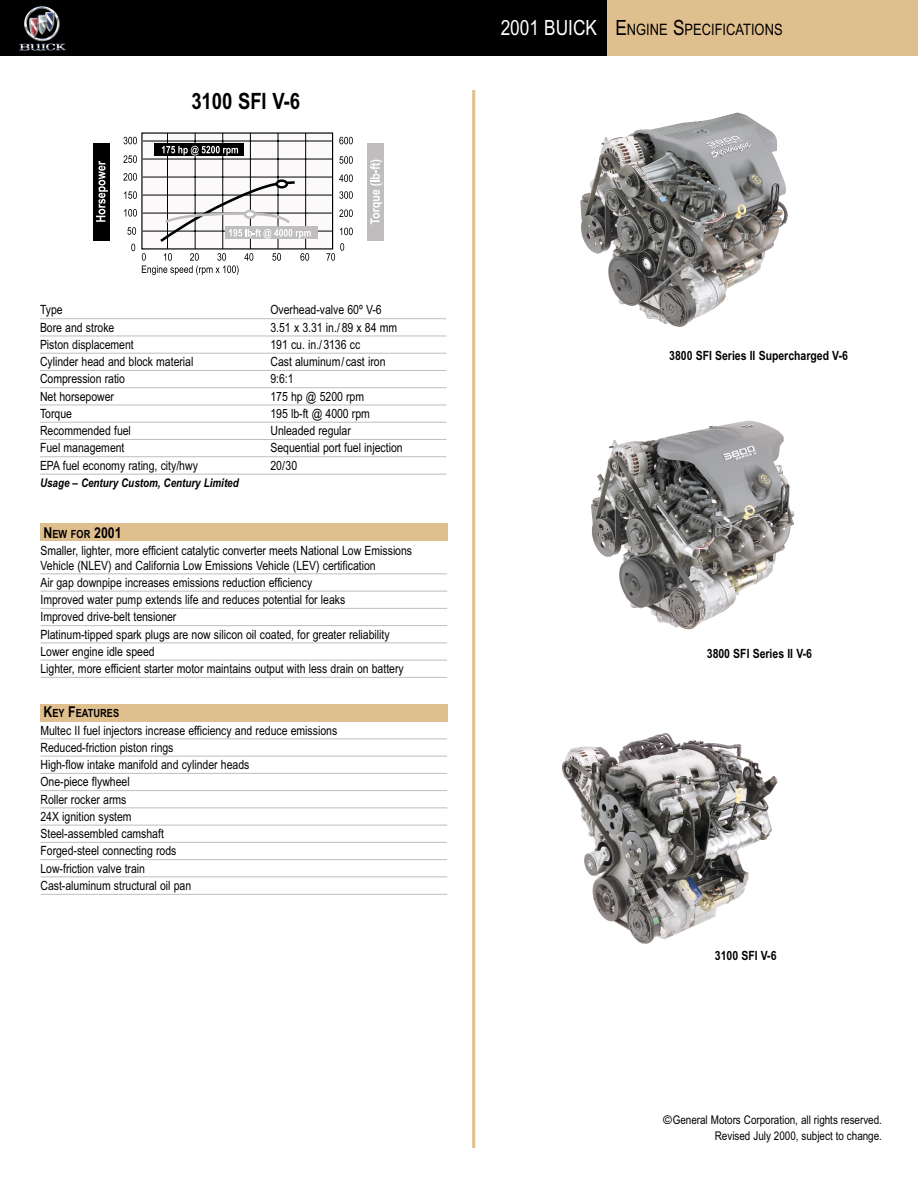
<style>
.page{position:relative;width:918px;height:1188px;background:#fff}
.page>*{position:absolute;margin:0;border:0;box-sizing:border-box;transform-origin:0 0}
.t1{font:700 22.5px "Arial Narrow";color:#000}
.t2{font:15.75px "Arial Narrow";color:#000}
.t3{font:700 15px "Arial Narrow";color:#000}
.t4{font:12.75px/17.2px "Arial Narrow";color:#000}
.t5{font:700 12.75px "Arial Narrow";color:#000}
.t6{font:12px/16.5px "Arial Narrow";color:#000;text-align:right}
.t7{font:italic 700 12px "Arial Narrow";color:#000}
.t8{font:700 11.25px "Arial Narrow";color:#000}
.s1{font-size:11.25px}
.s2{font-size:15px}
.s3{font-size:21px;color:#fff}
.s4{font-size:21px}
.s5{font-family:"Arial"}
</style>
<div class="page">
<div style="left:40px;top:704px;width:408px;height:18px;background:#e0bf8e"></div>
<div style="left:0;top:0;width:615px;height:56px;background:#000"></div>
<div style="left:608px;top:0;width:310px;height:56px;background:#e0bf8e"></div>
<img style="left:19px;top:6px;width:47px;height:45px">
<div style="left:40px;top:524px;width:408px;height:18px;background:#e0bf8e"></div>
<hr style="left:40px;top:318px;width:406px;height:1px;background:#c0bdbe">
<hr style="left:40px;top:336px;width:406px;height:1px;background:#c0bdbe">
<hr style="left:40px;top:353px;width:406px;height:1px;background:#c0bdbe">
<hr style="left:40px;top:370px;width:406px;height:1px;background:#c0bdbe">
<hr style="left:40px;top:387px;width:406px;height:1px;background:#c0bdbe">
<hr style="left:40px;top:405px;width:406px;height:1px;background:#c0bdbe">
<hr style="left:40px;top:422px;width:406px;height:1px;background:#c0bdbe">
<hr style="left:40px;top:439px;width:406px;height:1px;background:#c0bdbe">
<hr style="left:40px;top:456px;width:406px;height:1px;background:#c0bdbe">
<hr style="left:40px;top:474px;width:406px;height:1px;background:#c0bdbe">
<div style="left:93px;top:143px;width:17px;height:98px;background:#000"></div>
<div style="left:367px;top:143px;width:17px;height:98px;background:#c0bdbe"></div>
<svg style="left:370px;top:160px;width:12px;height:64px"></svg>
<svg style="left:96px;top:161px;width:12px;height:61px"></svg>
<div style="left:141px;top:132px;width:192px;height:118px;background:#fcf9fa"></div>
<hr style="left:167px;top:133px;width:1px;height:116px;background:#000">
<hr style="left:195px;top:133px;width:1px;height:116px;background:#000">
<hr style="left:222px;top:133px;width:1px;height:116px;background:#000">
<hr style="left:250px;top:133px;width:1px;height:116px;background:#000">
<hr style="left:278px;top:133px;width:1px;height:116px;background:#000">
<hr style="left:305px;top:133px;width:1px;height:116px;background:#000">
<hr style="left:143px;top:141px;width:189px;height:1px;background:#000">
<hr style="left:143px;top:159px;width:189px;height:1px;background:#000">
<hr style="left:143px;top:177px;width:189px;height:1px;background:#000">
<hr style="left:143px;top:195px;width:189px;height:1px;background:#000">
<hr style="left:143px;top:213px;width:189px;height:1px;background:#000">
<hr style="left:143px;top:231px;width:189px;height:1px;background:#000">
<svg style="left:123px;top:137px;width:14px;height:7px"></svg>
<svg style="left:123px;top:155px;width:14px;height:8px"></svg>
<svg style="left:123px;top:173px;width:14px;height:8px"></svg>
<svg style="left:124px;top:191px;width:13px;height:8px"></svg>
<svg style="left:124px;top:209px;width:13px;height:8px"></svg>
<svg style="left:127px;top:227px;width:9px;height:8px"></svg>
<svg style="left:339px;top:137px;width:14px;height:7px"></svg>
<svg style="left:339px;top:156px;width:14px;height:8px"></svg>
<svg style="left:339px;top:174px;width:14px;height:8px"></svg>
<svg style="left:339px;top:191px;width:14px;height:8px"></svg>
<svg style="left:339px;top:209px;width:14px;height:8px"></svg>
<svg style="left:340px;top:228px;width:13px;height:7px"></svg>
<svg style="left:131px;top:244px;width:4px;height:7px"></svg>
<svg style="left:142px;top:253px;width:111px;height:22px"></svg>
<svg style="left:272px;top:253px;width:9px;height:8px"></svg>
<svg style="left:300px;top:253px;width:9px;height:8px"></svg>
<svg style="left:326px;top:243px;width:18px;height:18px"></svg>
<div style="left:226px;top:227px;width:92px;height:12px;background:#c0bdbe"></div>
<div style="left:154px;top:144px;width:89px;height:12px;background:#000"></div>
<svg style="left:157px;top:180px;width:154px;height:65px"></svg>
<svg style="left:162px;top:146px;width:76px;height:9px"></svg>
<hr style="left:40px;top:574px;width:407px;height:1px;background:#c0bdbe">
<hr style="left:40px;top:591px;width:407px;height:1px;background:#c0bdbe">
<hr style="left:40px;top:608px;width:407px;height:1px;background:#c0bdbe">
<hr style="left:40px;top:625px;width:407px;height:1px;background:#c0bdbe">
<hr style="left:40px;top:643px;width:407px;height:1px;background:#c0bdbe">
<hr style="left:40px;top:660px;width:407px;height:1px;background:#c0bdbe">
<hr style="left:40px;top:677px;width:407px;height:1px;background:#c0bdbe">
<hr style="left:40px;top:739px;width:407px;height:1px;background:#c0bdbe">
<hr style="left:40px;top:756px;width:407px;height:1px;background:#c0bdbe">
<hr style="left:40px;top:773px;width:407px;height:1px;background:#c0bdbe">
<hr style="left:40px;top:790px;width:407px;height:1px;background:#c0bdbe">
<hr style="left:40px;top:808px;width:407px;height:1px;background:#c0bdbe">
<hr style="left:40px;top:825px;width:407px;height:1px;background:#c0bdbe">
<hr style="left:40px;top:842px;width:407px;height:1px;background:#c0bdbe">
<hr style="left:40px;top:859px;width:407px;height:1px;background:#c0bdbe">
<hr style="left:40px;top:877px;width:407px;height:1px;background:#c0bdbe">
<hr style="left:40px;top:894px;width:407px;height:1px;background:#c0bdbe">
<hr style="left:472px;top:90px;width:3px;height:1058px;background:#e0bf8e">
<img style="left:580px;top:112px;width:208px;height:215px">
<img style="left:591px;top:420px;width:204px;height:210px">
<img style="left:562px;top:733px;width:216px;height:211px">
<h1 class="t1" style="left:191px;top:93px;width:110px">3100 SFI V-6</h1>
<p class="t4" style="left:40px;top:302px;width:24px">Type</p>
<p class="t4" style="left:270px;top:302px;width:113px">Overhead-valve 60º V-6</p>
<p class="t4" style="left:40px;top:320px;width:76px">Bore and stroke</p>
<p class="t4" style="left:270px;top:320px;width:128px">3.51 x 3.31 in./ 89 x 84 mm</p>
<p class="t4" style="left:40px;top:337px;width:95px">Piston displacement</p>
<p class="t4" style="left:270px;top:337px;width:91px">191 cu. in./3136 cc</p>
<p class="t4" style="left:40px;top:354px;width:155px">Cylinder head and block material</p>
<p class="t4" style="left:270px;top:354px;width:117px">Cast aluminum/cast iron</p>
<p class="t4" style="left:40px;top:371px;width:87px">Compression ratio</p>
<p class="t4" style="left:270px;top:371px;width:25px">9:6:1</p>
<p class="t4" style="left:40px;top:389px;width:76px">Net horsepower</p>
<p class="t4" style="left:270px;top:389px;width:95px">175 hp @ 5200 rpm</p>
<p class="t4" style="left:40px;top:406px;width:33px">Torque</p>
<p class="t4" style="left:270px;top:406px;width:101px">195 lb-ft @ 4000 rpm</p>
<p class="t4" style="left:40px;top:423px;width:92px">Recommended fuel</p>
<p class="t4" style="left:270px;top:423px;width:82px">Unleaded regular</p>
<p class="t4" style="left:40px;top:440px;width:86px">Fuel management</p>
<p class="t4" style="left:270px;top:440px;width:134px">Sequential port fuel injection</p>
<p class="t4" style="left:40px;top:458px;width:159px">EPA fuel economy rating, city/hwy</p>
<p class="t4" style="left:270px;top:458px;width:28px">20/30</p>
<p class="t7" style="left:40px;top:478px;width:200px">Usage – Century Custom, Century Limited</p>
<p class="t3" style="left:43px;top:527px;width:80px">N<span class="s1">EW FOR</span> 2001</p>
<p class="t4" style="left:40px;top:545px;width:373px;line-height:14.2px">Smaller, lighter, more efficient catalytic converter meets National Low Emissions<br>Vehicle (NLEV) and California Low Emissions Vehicle (LEV) certification</p>
<p class="t4" style="left:40px;top:575px;width:365px">Air gap downpipe increases emissions reduction efficiency<br>Improved water pump extends life and reduces potential for leaks<br>Improved drive-belt tensioner<br>Platinum-tipped spark plugs are now silicon oil coated, for greater reliability Lower engine idle speed<br>Lighter, more efficient starter motor maintains output with less drain on battery</p>
<p class="t8" style="left:43px;top:709px;width:77px"><span class="s2">K</span>EY <span class="s2">F</span>EATURES</p>
<p class="t4" style="left:40px;top:723px;width:298px">Multec II fuel injectors increase efficiency and reduce emissions<br>Reduced-friction piston rings<br>High-flow intake manifold and cylinder heads<br>One-piece flywheel<br>Roller rocker arms<br>24X ignition system<br>Steel-assembled camshaft<br>Forged-steel connecting rods<br>Low-friction valve train<br>Cast-aluminum structural oil pan</p>
<p class="t2" style="left:501px;top:23px;width:283px"><span class="s3">2001 BUICK</span> <span class="s4">E</span>NGINE <span class="s4">S</span>PECIFICATIONS</p>
<p class="t5" style="left:669px;top:350px;width:180px">3800 SFI Series II Supercharged V-6</p>
<p class="t5" style="left:707px;top:649px;width:107px">3800 SFI Series II V-6</p>
<p class="t5" style="left:715px;top:951px;width:63px">3100 SFI V-6</p>
<p class="t6" style="left:663px;top:1112px;width:220px"><span class="s5">©</span>General Motors Corporation, all rights reserved.<br>Revised July 2000, subject to change.</p>
</div>
